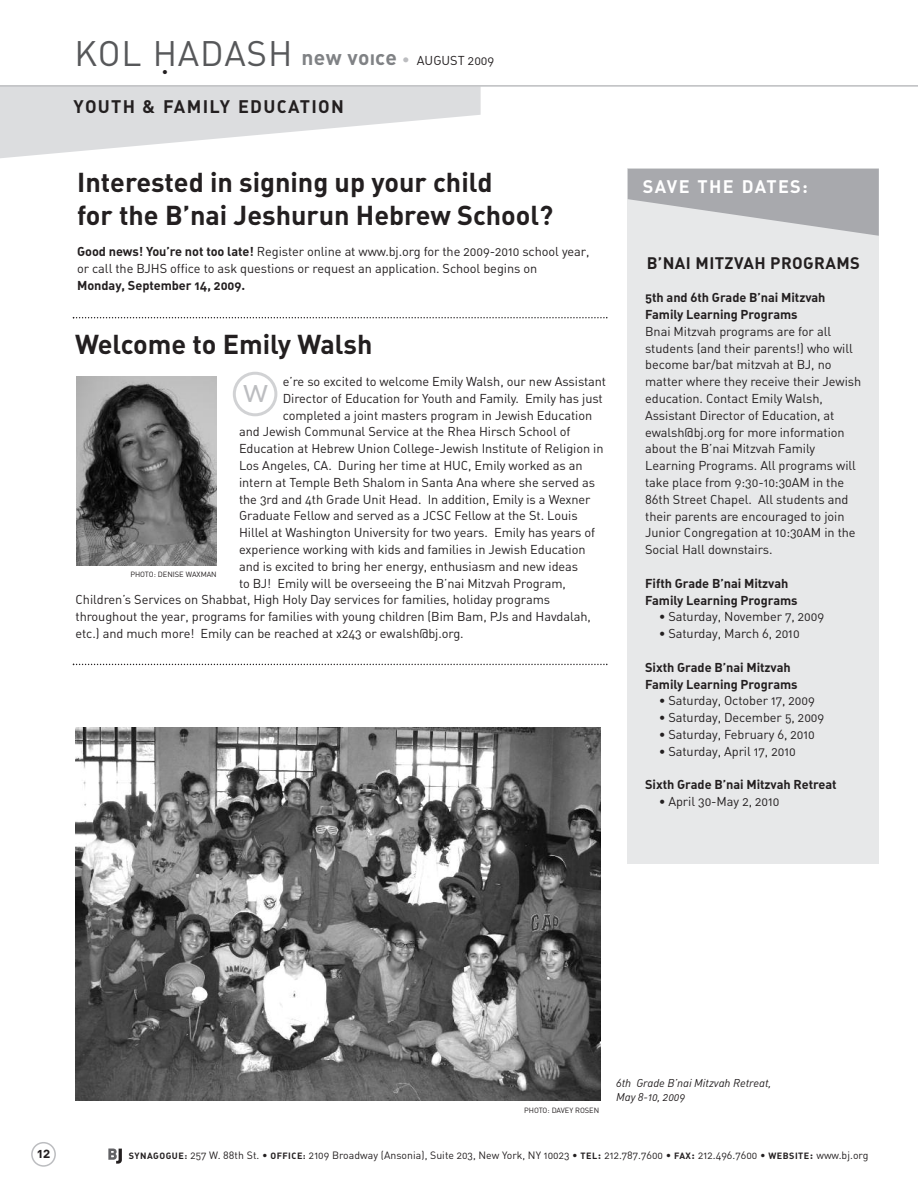
<style>
.page{position:relative;width:918px;height:1188px;background:#fff}
.page>*{position:absolute;margin:0;border:0;box-sizing:border-box;transform-origin:0 0}
.t1{font:35.1px "DIN Regular Alternate";letter-spacing:.025em;color:#57585a}
.t2{font:34.5px "DIN Regular Alternate";color:#bcbdc0}
.t3{font:27px/32.4px "DIN Bold Alternate";color:#231f20}
.t4{font:18px "DIN Bold Alternate";letter-spacing:.075em;color:#231f20}
.t5{font:18px "DIN Bold Alternate";letter-spacing:.075em;color:#fff}
.t6{font:16.5px "DIN Bold Alternate";letter-spacing:.025em;color:#231f20}
.t7{font:13.5px "DIN Bold Alternate";color:#231f20}
.t8{font:12.75px/16.8px "DIN Regular Alternate";letter-spacing:-.005em;color:#231f20}
.t9{font:12.75px/16.8px "DIN Bold Alternate";letter-spacing:-.005em;color:#231f20}
.t10{font:11.25px/13.5px "DIN Regular Italic Alt";letter-spacing:-.005em;color:#231f20}
.t11{font:10.5px "DIN Regular Alternate";letter-spacing:.005em;color:#231f20}
.t12{font:7.5px "DIN Regular Alternate";letter-spacing:-.005em;color:#231f20}
.s1{font-size:36px;color:#231f20}
.s2{font-family:"DIN Bold Alternate";font-size:21px;color:#808285}
.s3{font-family:"DIN Black Alternate";font-size:15px;color:#808285}
.s4{font-size:15.45px;color:#bcbdc0}
.s5{font-family:"DIN Bold Alternate"}
.s6{font-family:"DIN Bold Alternate";font-size:9px}
</style>
<div class="page">
<svg style="left:31px;top:1142px;width:25px;height:25px"></svg>
<svg style="left:0;top:87px;width:481px;height:71px"></svg>
<hr style="left:0;top:85px;width:918px;height:2px;background:#bcbdc0">
<svg style="left:233px;top:372px;width:44px;height:44px"></svg>
<div style="left:628px;top:169px;width:251px;height:695px;background:#e7e8e9"></div>
<img style="left:76px;top:377px;width:141px;height:189px">
<img style="left:76px;top:727px;width:525px;height:374px">
<svg style="left:73px;top:317px;width:535px;height:1px"></svg>
<svg style="left:73px;top:664px;width:535px;height:1px"></svg>
<svg style="left:628px;top:169px;width:251px;height:67px"></svg>
<svg style="left:108px;top:1149px;width:14px;height:15px"></svg>
<h1 class="t1" style="left:75px;top:33px;width:219px">KOL H<span class="s1">.</span> ADASH</h1>
<h3 class="t4" style="left:74px;top:96px;width:272px">YOUTH &amp; FAMILY EDUCATION</h3>
<p class="t8" style="left:301px;top:52px;width:195px"><span class="s2">new vo</span><span class="s3">I</span><span class="s2">ce</span> <span class="s4">•</span> AUGUST 2009</p>
<h3 class="t3" style="left:77px;top:167px;width:478px">Interested in signing up your child<br>for the B’nai Jeshurun Hebrew School?</h3>
<p class="t8" style="left:77px;top:244px;width:514px"><span class="s5">Good news! You’re not too late!</span> Register online at www.bj.org for the 2009-2010 school year, or call the BJHS office to ask questions or request an application. School begins on</p>
<p class="t9" style="left:77px;top:277px;width:169px">Monday, September 14, 2009.</p>
<h3 class="t3" style="left:75px;top:328px;width:299px">Welcome to Emily Walsh</h3>
<p class="t8" style="left:283px;top:373px;width:325px">e’re so excited to welcome Emily Walsh, our new Assistant</p>
<p class="t8" style="left:283px;top:390px;width:322px">Director of Education for Youth and Family. Emily has just</p>
<p class="t8" style="left:283px;top:407px;width:311px">completed a joint masters program in Jewish Education</p>
<p class="t8" style="left:239px;top:424px;width:333px">and Jewish Communal Service at the Rhea Hirsch School of</p>
<p class="t8" style="left:239px;top:440px;width:366px">Education at Hebrew Union College-Jewish Institute of Religion in</p>
<p class="t8" style="left:239px;top:457px;width:345px">Los Angeles, CA. During her time at HUC, Emily worked as an</p>
<p class="t8" style="left:239px;top:474px;width:358px">intern at Temple Beth Shalom in Santa Ana where she served as</p>
<p class="t8" style="left:239px;top:491px;width:353px">the 3rd and 4th Grade Unit Head. In addition, Emily is a Wexner</p>
<p class="t8" style="left:239px;top:508px;width:340px">Graduate Fellow and served as a JCSC Fellow at the St. Louis</p>
<p class="t8" style="left:239px;top:524px;width:358px">Hillel at Washington University for two years. Emily has years of</p>
<p class="t8" style="left:239px;top:541px;width:348px">experience working with kids and families in Jewish Education</p>
<p class="t8" style="left:239px;top:558px;width:341px">and is excited to bring her energy, enthusiasm and new ideas</p>
<p class="t8" style="left:239px;top:575px;width:328px">to BJ! Emily will be overseeing the B’nai Mitzvah Program,</p>
<p class="t8" style="left:76px;top:592px;width:476px">Children’s Services on Shabbat, High Holy Day services for families, holiday programs</p>
<p class="t8" style="left:76px;top:608px;width:517px">throughout the year, programs for families with young children (Bim Bam, PJs and Havdalah,</p>
<p class="t8" style="left:76px;top:625px;width:390px">etc.) and much more! Emily can be reached at x243 or ewalsh@bj.org.</p>
<h2 class="t2" style="left:243px;top:370px;width:26px">w</h2>
<p class="t12" style="left:130px;top:570px;width:88px">PHOTO: DENISE WAXMAN</p>
<h3 class="t5" style="left:643px;top:176px;width:167px">SAVE THE DATES:</h3>
<p class="t6" style="left:647px;top:253px;width:215px">B’NAI MITZVAH PROGRAMS</p>
<p class="t9" style="left:645px;top:289px;width:182px">5th and 6th Grade B’nai Mitzvah<br>Family Learning Programs</p>
<p class="t8" style="left:645px;top:323px;width:218px">Bnai Mitzvah programs are for all students (and their parents!) who will become bar/bat mitzvah at BJ, no matter where they receive their Jewish education. Contact Emily Walsh, Assistant Director of Education, at ewalsh@bj.org for more information about the B’nai Mitzvah Family Learning Programs. All programs will take place from 9:30-10:30AM in the 86th Street Chapel. All students and their parents are encouraged to join Junior Congregation at 10:30AM in the Social Hall downstairs.</p>
<p class="t9" style="left:645px;top:575px;width:154px">Fifth Grade B’nai Mitzvah<br>Family Learning Programs</p>
<p class="t8" style="left:659px;top:609px;width:166px"><span class="s5">•</span> Saturday, November 7, 2009</p>
<p class="t8" style="left:659px;top:625px;width:142px"><span class="s5">•</span> Saturday, March 6, 2010</p>
<p class="t9" style="left:645px;top:659px;width:154px">Sixth Grade B’nai Mitzvah<br>Family Learning Programs</p>
<p class="t8" style="left:659px;top:693px;width:157px"><span class="s5">•</span> Saturday, October 17, 2009</p>
<p class="t8" style="left:659px;top:709px;width:166px"><span class="s5">•</span> Saturday, December 5, 2009</p>
<p class="t8" style="left:659px;top:726px;width:157px"><span class="s5">•</span> Saturday, February 6, 2010</p>
<p class="t8" style="left:659px;top:743px;width:138px"><span class="s5">•</span> Saturday, April 17, 2010</p>
<p class="t9" style="left:645px;top:777px;width:193px">Sixth Grade B’nai Mitzvah Retreat</p>
<p class="t8" style="left:659px;top:793px;width:122px"><span class="s5">•</span> April 30-May 2, 2010</p>
<p class="t7" style="left:37px;top:1146px;width:15px">12</p>
<p class="t12" style="left:524px;top:1106px;width:77px">PHOTO: DAVEY ROSEN</p>
<p class="t10" style="left:616px;top:1076px;width:157px">6th Grade B’nai Mitzvah Retreat,<br>May 8-10, 2009</p>
<p class="t11" style="left:129px;top:1149px;width:741px"><span class="s6">SYNAGOGUE:</span> 257 W. 88th St. • <span class="s6">OFFICE:</span> 2109 Broadway (Ansonia), Suite 203, New York, NY 10023 • <span class="s6">TEL</span><span class="s5">:</span> 212.787.7600 • <span class="s6">FAX</span><span class="s5">:</span> 212.496.7600 • <span class="s6">WEBSITE</span><span class="s5">:</span> www.bj.org</p>
</div>
